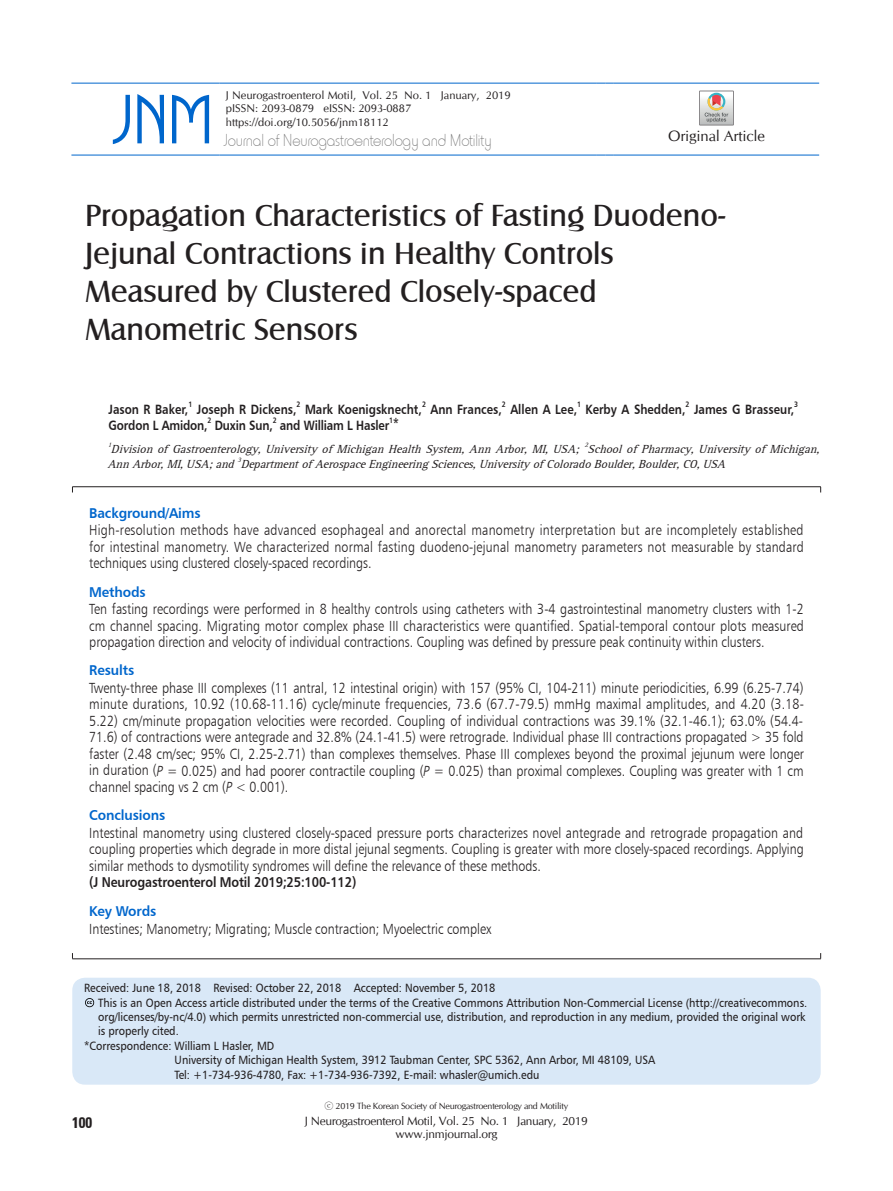
<style>
.page{position:relative;width:893px;height:1191px;background:#fff}
.page>*{position:absolute;margin:0;border:0;box-sizing:border-box;transform-origin:0 0}
.t1{font:500 64.5px "Busorama IT Cby BT";color:#06c}
.t2{font:31.5px/37.8px "Castle T";color:#231f20}
.t3{font:18px "Horatio D Ligh";letter-spacing:-.015em;color:#787878;scale:.9 1}
.t4{font:15.3px "Univeconbol";color:#231f20}
.t5{font:15px "CG Omega";letter-spacing:-.01em;color:#231f20}
.t6{font:14.7px/16.5px "Humanist 777 BT Light B";color:#231f20;text-align:justify;scale:.85 1}
.t7{font:14.25px "Humanist 777 BT Bold B";letter-spacing:-.01em;color:#06c;scale:.95 1}
.t8{font:14.25px "Humanist 777 BT Bold B";letter-spacing:-.01em;color:#231f20;scale:.87 1}
.t9{font:13.5px "Humanist 777 BT Bold B";color:#231f20;scale:.85 1}
.t10{font:12px "Humanist 777 BT Roman B";color:#231f20;scale:.9 1}
.t11{font:italic 12px "Rotisser";color:#231f20}
.t12{font:12px/13.5px "CG Omega";letter-spacing:-.025em;color:#231f20;text-align:center}
.t13{font:11.25px/13.5px "CG Omega";color:#231f20}
.t14{font:9px "CG Omega";letter-spacing:-.025em;color:#231f20}
.t15{font:7.8px "Humanist 777 BT Bold B";color:#231f20;scale:.85 1}
.t16{font:italic 7.05px "Rotisser";color:#231f20}
.s1{font-size:13.5px}
.s2{font-style:italic}
.s3{font-family:"Batang Che"}
</style>
<div class="page">
<hr style="left:71px;top:83px;width:148px;height:1px;background:#06c">
<hr style="left:71px;top:155px;width:148px;height:1px;background:#06c">
<hr style="left:219px;top:83px;width:378px;height:1px;background:#06c">
<svg style="left:597px;top:83px;width:17px;height:1px"></svg>
<hr style="left:614px;top:83px;width:205px;height:1px;background:#06c">
<hr style="left:614px;top:155px;width:205px;height:1px;background:#06c">
<svg style="left:597px;top:155px;width:17px;height:1px"></svg>
<hr style="left:219px;top:155px;width:378px;height:1px;background:#06c">
<div style="left:699px;top:91px;width:35px;height:34px;border:1px solid #888688"></div>
<svg style="left:699px;top:91px;width:34px;height:34px"></svg>
<div style="left:72px;top:977px;width:749px;height:107px;background:#d9e8f7;border-radius:13px"></div>
<svg style="left:85px;top:998px;width:10px;height:10px"></svg>
<hr style="left:72px;top:486px;width:749px;height:1px;background:#231f20">
<hr style="left:72px;top:958px;width:749px;height:1px;background:#231f20">
<h1 class="t1" style="left:112px;top:81px;width:102px">JNM</h1>
<p class="t13" style="left:226px;top:89px;width:286px">J Neurogastroenterol Motil, Vol. 25 No. 1 January, 2019 pISSN: 2093-0879 eISSN: 2093-0887 https://doi.org/10.5056/jnm18112</p>
<p class="t3" style="left:224px;top:130px;width:299px">Journal of Neurogastroenterology and Motility</p>
<p class="t5" style="left:668px;top:127px;width:98px">Original Article</p>
<h2 class="t2" style="left:85px;top:197px;width:642px">Propagation Characteristics of Fasting Duodeno-Jejunal Contractions in Healthy Controls Measured by Clustered Closely-spaced Manometric Sensors</h2>
<p class="t9" style="left:108px;top:400px;width:96px">Jason R Baker,</p>
<p class="t15" style="left:188px;top:399px;width:6px">1</p>
<p class="t9" style="left:197px;top:400px;width:119px">Joseph R Dickens,</p>
<p class="t15" style="left:296px;top:399px;width:6px">2</p>
<p class="t9" style="left:305px;top:400px;width:139px">Mark Koenigsknecht,</p>
<p class="t15" style="left:422px;top:399px;width:6px">2</p>
<p class="t9" style="left:430px;top:400px;width:85px">Ann Frances,</p>
<p class="t15" style="left:502px;top:399px;width:6px">2</p>
<p class="t9" style="left:510px;top:400px;width:80px">Allen A Lee,</p>
<p class="t15" style="left:577px;top:399px;width:6px">1</p>
<p class="t9" style="left:586px;top:400px;width:119px">Kerby A Shedden,</p>
<p class="t15" style="left:685px;top:399px;width:6px">2</p>
<p class="t9" style="left:694px;top:400px;width:119px">James G Brasseur,</p>
<p class="t15" style="left:794px;top:399px;width:6px">3</p>
<p class="t9" style="left:108px;top:416px;width:118px">Gordon L Amidon,</p>
<p class="t15" style="left:208px;top:416px;width:6px">2</p>
<p class="t9" style="left:215px;top:416px;width:70px">Duxin Sun,</p>
<p class="t15" style="left:273px;top:416px;width:6px">2</p>
<p class="t9" style="left:280px;top:416px;width:130px">and William L Hasler</p>
<p class="t15" style="left:389px;top:416px;width:13px">1<span class="s1">*</span></p>
<p class="t16" style="left:108px;top:441px;width:7px">1</p>
<p class="t11" style="left:111px;top:442px;width:714px">Division of Gastroenterology, University of Michigan Health System, Ann Arbor, MI, USA; School of Pharmacy, University of Michigan,</p>
<p class="t16" style="left:584px;top:441px;width:7px">2</p>
<p class="t11" style="left:107px;top:457px;width:623px">Ann Arbor, MI, USA; and Department of Aerospace Engineering Sciences, University of Colorado Boulder, Boulder, CO, USA</p>
<p class="t16" style="left:238px;top:455px;width:7px">3</p>
<p class="t7" style="left:89px;top:504px;width:119px">Background/Aims</p>
<p class="t6" style="left:89px;top:522px;width:842px">High-resolution methods have advanced esophageal and anorectal manometry interpretation but are incompletely established for intestinal manometry. We characterized normal fasting duodeno-jejunal manometry parameters not measurable by standard techniques using clustered closely-spaced recordings.</p>
<p class="t7" style="left:89px;top:582px;width:61px">Methods</p>
<p class="t6" style="left:89px;top:600px;width:842px">Ten fasting recordings were performed in 8 healthy controls using catheters with 3-4 gastrointestinal manometry clusters with 1-2 cm channel spacing. Migrating motor complex phase III characteristics were quantified. Spatial-temporal contour plots measured propagation direction and velocity of individual contractions. Coupling was defined by pressure peak continuity within clusters.</p>
<p class="t7" style="left:89px;top:661px;width:49px">Results</p>
<p class="t6" style="left:89px;top:679px;width:842px">Twenty-three phase III complexes (11 antral, 12 intestinal origin) with 157 (95% CI, 104-211) minute periodicities, 6.99 (6.25-7.74) minute durations, 10.92 (10.68-11.16) cycle/minute frequencies, 73.6 (67.7-79.5) mmHg maximal amplitudes, and 4.20 (3.18- 5.22) cm/minute propagation velocities were recorded. Coupling of individual contractions was 39.1% (32.1-46.1); 63.0% (54.4- 71.6) of contractions were antegrade and 32.8% (24.1-41.5) were retrograde. Individual phase III contractions propagated &gt; 35 fold faster (2.48 cm/sec; 95% CI, 2.25-2.71) than complexes themselves. Phase III complexes beyond the proximal jejunum were longer in duration (<span class="s2">P</span> = 0.025) and had poorer contractile coupling (<span class="s2">P</span> = 0.025) than proximal complexes. Coupling was greater with 1 cm channel spacing vs 2 cm (<span class="s2">P</span> &lt; 0.001).</p>
<p class="t7" style="left:89px;top:806px;width:81px">Conclusions</p>
<p class="t6" style="left:89px;top:824px;width:842px">Intestinal manometry using clustered closely-spaced pressure ports characterizes novel antegrade and retrograde propagation and coupling properties which degrade in more distal jejunal segments. Coupling is greater with more closely-spaced recordings. Applying similar methods to dysmotility syndromes will define the relevance of these methods.</p>
<p class="t8" style="left:89px;top:873px;width:309px">(J Neurogastroenterol Motil 2019;25:100-112)</p>
<p class="t7" style="left:89px;top:902px;width:72px">Key Words</p>
<p class="t6" style="left:89px;top:920px;width:474px">Intestines; Manometry; Migrating; Muscle contraction; Myoelectric complex</p>
<p class="t10" style="left:84px;top:980px;width:459px">Received: June 18, 2018 Revised: October 22, 2018 Accepted: November 5, 2018</p>
<p class="t10" style="left:98px;top:995px;width:789px">This is an Open Access article distributed under the terms of the Creative Commons Attribution Non-Commercial License (http://creativecommons.</p>
<p class="t10" style="left:98px;top:1009px;width:788px">org/licenses/by-nc/4.0) which permits unrestricted non-commercial use, distribution, and reproduction in any medium, provided the original work</p>
<p class="t10" style="left:98px;top:1023px;width:91px">is properly cited.</p>
<p class="t10" style="left:84px;top:1038px;width:213px">*Correspondence: William L Hasler, MD</p>
<p class="t10" style="left:175px;top:1052px;width:536px">University of Michigan Health System, 3912 Taubman Center, SPC 5362, Ann Arbor, MI 48109, USA</p>
<p class="t10" style="left:175px;top:1067px;width:407px">Tel: +1-734-936-4780, Fax: +1-734-936-7392, E-mail: whasler@umich.edu</p>
<p class="t4" style="left:72px;top:1112px;width:21px">100</p>
<p class="t14" style="left:325px;top:1100px;width:245px"><span class="s3">ⓒ</span> 2019 The Korean Society of Neurogastroenterology and Motility</p>
<p class="t12" style="left:305px;top:1114px;width:285px">J Neurogastroenterol Motil, Vol. 25 No. 1 January, 2019 www.jnmjournal.org</p>
</div>
